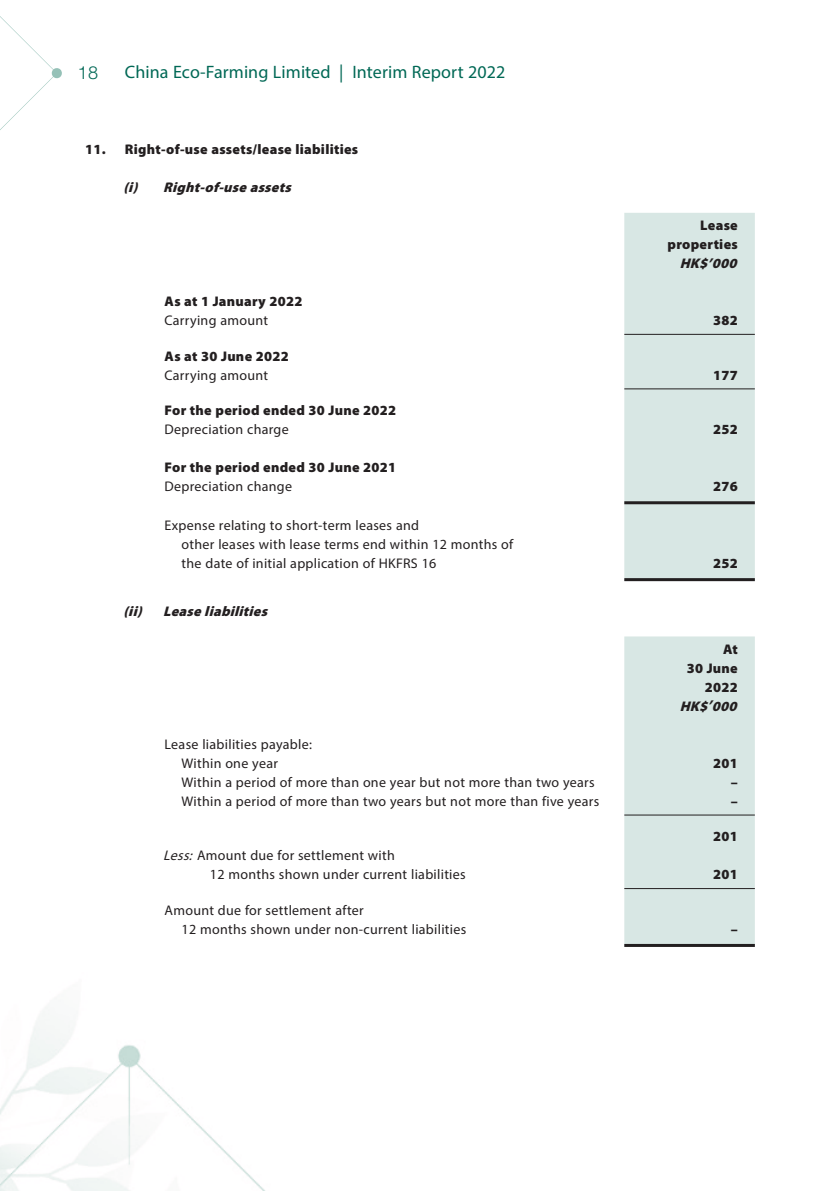
<style>
.page{position:relative;width:840px;height:1191px;background:#fff}
.page>*{position:absolute;margin:0;border:0;box-sizing:border-box;transform-origin:0 0}
.t1{font:18px "Myriad Pro";letter-spacing:.005em;color:#006855}
.t2{font:300 18px "Helvetica Neue LT Std";color:#006855}
.Notes{font:14px/19px "Myriad Pro";letter-spacing:.02em;color:#231f20}
.Notes-2{font:900 14px "Myriad Pro";letter-spacing:.02em;color:#231f20}
.Notes_HD2{font:italic 900 14px "Myriad Pro";color:#231f20}
.Notes_HD1{font:900 14px "Myriad Pro";letter-spacing:.02em;color:#231f20}
.Notes-3{font:italic 900 14px "Myriad Pro";color:#231f20}
.s1{font-style:italic}
</style>
<div class="page">
<img style="left:0;top:213px;width:755px;height:978px">
<svg style="left:0;top:16px;width:62px;height:114px"></svg>
<div style="left:624px;top:213px;width:130px;height:365px;background:#d8e7e4"></div>
<hr style="left:624px;top:334px;width:130px;height:1px;background:#231f20">
<hr style="left:624px;top:388px;width:130px;height:1px;background:#231f20">
<hr style="left:624px;top:501px;width:130px;height:3px;background:#231f20">
<hr style="left:624px;top:578px;width:130px;height:3px;background:#231f20">
<div style="left:624px;top:636px;width:130px;height:308px;background:#d8e7e4"></div>
<hr style="left:624px;top:814px;width:130px;height:1px;background:#231f20">
<hr style="left:624px;top:888px;width:130px;height:1px;background:#231f20">
<hr style="left:624px;top:944px;width:130px;height:3px;background:#231f20">
<p class="t2" style="left:78px;top:61px;width:22px">18</p>
<p class="t1" style="left:125px;top:61px;width:382px">China Eco-Farming Limited | Interim Report 2022</p>
<p class="Notes_HD1" style="left:85px;top:140px;width:274px">11. Right-of-use assets/lease liabilities</p>
<p class="Notes_HD2" style="left:123px;top:178px;width:173px">(i) Right-of-useassets</p>
<p class="Notes-2" style="left:700px;top:216px;width:39px">Lease</p>
<p class="Notes-2" style="left:667px;top:235px;width:72px">properties</p>
<p class="Notes-3" style="left:679px;top:254px;width:63px">HK$’000</p>
<p class="Notes-2" style="left:164px;top:292px;width:139px">As at 1 January 2022</p>
<p class="Notes" style="left:164px;top:311px;width:105px">Carrying amount</p>
<p class="Notes-2" style="left:712px;top:311px;width:26px">382</p>
<p class="Notes-2" style="left:164px;top:346px;width:126px">As at 30 June 2022</p>
<p class="Notes" style="left:164px;top:365px;width:105px">Carrying amount</p>
<p class="Notes-2" style="left:712px;top:365px;width:26px">177</p>
<p class="Notes-2" style="left:164px;top:401px;width:233px">For the period ended 30 June 2022</p>
<p class="Notes" style="left:164px;top:420px;width:126px">Depreciation charge</p>
<p class="Notes-2" style="left:712px;top:420px;width:26px">252</p>
<p class="Notes-2" style="left:164px;top:458px;width:233px">For the period ended 30 June 2021</p>
<p class="Notes" style="left:164px;top:477px;width:129px">Depreciation change</p>
<p class="Notes-2" style="left:712px;top:477px;width:26px">276</p>
<p class="Notes" style="left:181px;top:515px;width:333px;text-indent:-17px">Expense relating to short-term leases and<br>other leases with lease terms end within 12 months of the date of initial application of HKFRS 16</p>
<p class="Notes-2" style="left:712px;top:554px;width:26px">252</p>
<p class="Notes_HD2" style="left:123px;top:601px;width:150px">(ii) Leaseliabilities</p>
<p class="Notes-2" style="left:722px;top:639px;width:16px">At</p>
<p class="Notes-2" style="left:686px;top:658px;width:53px">30 June</p>
<p class="Notes-2" style="left:704px;top:677px;width:34px">2022</p>
<p class="Notes-3" style="left:679px;top:696px;width:63px">HK$’000</p>
<p class="Notes" style="left:164px;top:734px;width:149px">Lease liabilities payable:</p>
<p class="Notes" style="left:181px;top:753px;width:98px">Within one year</p>
<p class="Notes-2" style="left:712px;top:753px;width:26px">201</p>
<p class="Notes" style="left:181px;top:772px;width:414px">Within a period of more than one year but not more than two years</p>
<p class="Notes-2" style="left:730px;top:772px;width:8px">–</p>
<p class="Notes" style="left:181px;top:791px;width:419px">Within a period of more than two years but not more than five years</p>
<p class="Notes-2" style="left:730px;top:791px;width:8px">–</p>
<p class="Notes-2" style="left:712px;top:827px;width:26px">201</p>
<p class="Notes" style="left:210px;top:846px;width:257px;text-indent:-47px"><span class="s1">Less:</span>Amount due for settlement with<br>12 months shown under current liabilities</p>
<p class="Notes-2" style="left:712px;top:865px;width:26px">201</p>
<p class="Notes" style="left:181px;top:900px;width:286px;text-indent:-17px">Amount due for settlement after<br>12 months shown under non-current liabilities</p>
<p class="Notes-2" style="left:730px;top:920px;width:8px">–</p>
</div>
